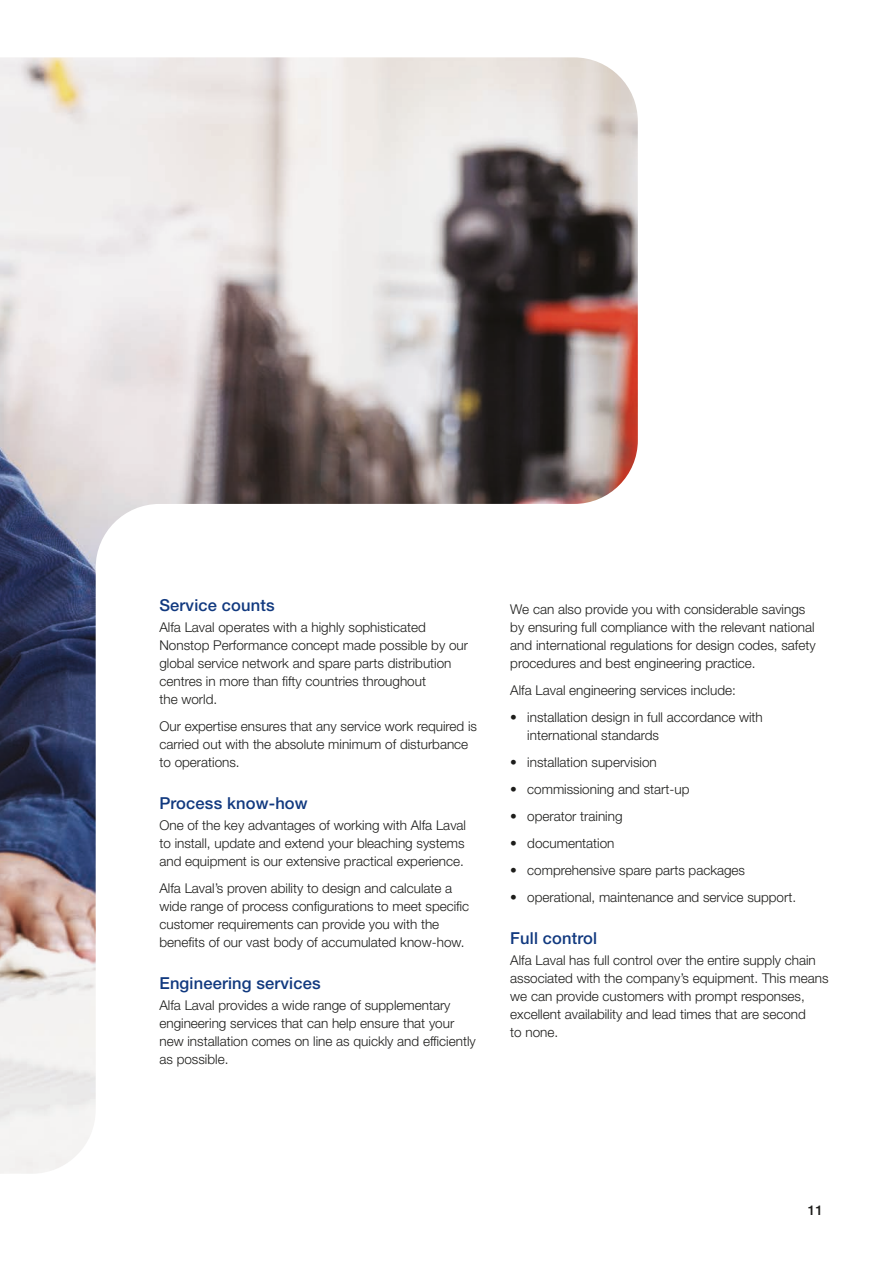
<style>
.page{position:relative;width:893px;height:1263px;background:#fff}
.page>*{position:absolute;margin:0;border:0;box-sizing:border-box;transform-origin:0 0}
.t1{font:500 16.5px "Helvetica Neue LT Std";letter-spacing:.01em;color:#11397f}
.t2{font:300 13.5px/18px "Helvetica Neue LT Std";color:#1d1d1b}
.t3{font:500 13.5px "Helvetica Neue LT Std";color:#1d1d1b}
</style>
<div class="page">
<img style="left:0;top:57px;width:638px;height:1117px">
<p class="t1" style="left:159px;top:596px;width:117px">Service counts</p>
<p class="t2" style="left:159px;top:618px;width:310px">Alfa Laval operates with a highly sophisticated Nonstop Performance concept made possible by our global service network and spare parts distribution centres in more than fifty countries throughout<br>the world.</p>
<p class="t2" style="left:159px;top:717px;width:319px">Our expertise ensures that any service work required is carried out with the absolute minimum of disturbance to operations.</p>
<p class="t1" style="left:159px;top:794px;width:150px">Process know-how</p>
<p class="t2" style="left:159px;top:816px;width:308px;text-align:justify">One of the key advantages of working with Alfa Laval to install, update and extend your bleaching systems and equipment is our extensive practical experience.</p>
<p class="t2" style="left:159px;top:879px;width:311px">Alfa Laval’s proven ability to design and calculate a wide range of process configurations to meet specific customer requirements can provide you with the benefits of our vast body of accumulated know-how.</p>
<p class="t1" style="left:159px;top:974px;width:163px">Engineering services</p>
<p class="t2" style="left:159px;top:996px;width:318px">Alfa Laval provides a wide range of supplementary engineering services that can help ensure that your new installation comes on line as quickly and efficiently as possible.</p>
<p class="t2" style="left:510px;top:600px;width:307px">We can also provide you with considerable savings by ensuring full compliance with the relevant national and international regulations for design codes, safety procedures and best engineering practice.</p>
<p class="t2" style="left:510px;top:681px;width:227px">Alfa Laval engineering services include:</p>
<p class="t2" style="left:527px;top:708px;width:237px;text-indent:-17px">• installation design in full accordance with international standards</p>
<p class="t2" style="left:510px;top:753px;width:148px">• installation supervision</p>
<p class="t2" style="left:510px;top:780px;width:181px">• commissioning and start-up</p>
<p class="t2" style="left:510px;top:807px;width:114px">• operator training</p>
<p class="t2" style="left:510px;top:834px;width:106px">• documentation</p>
<p class="t2" style="left:510px;top:861px;width:236px">• comprehensive spare parts packages</p>
<p class="t2" style="left:510px;top:888px;width:287px">• operational, maintenance and service support.</p>
<p class="t1" style="left:510px;top:929px;width:88px">Full control</p>
<p class="t2" style="left:510px;top:951px;width:320px">Alfa Laval has full control over the entire supply chain associated with the company’s equipment. This means we can provide customers with prompt responses, excellent availability and lead times that are second<br>to none.</p>
<p class="t3" style="left:808px;top:1202px;width:17px">11</p>
</div>
